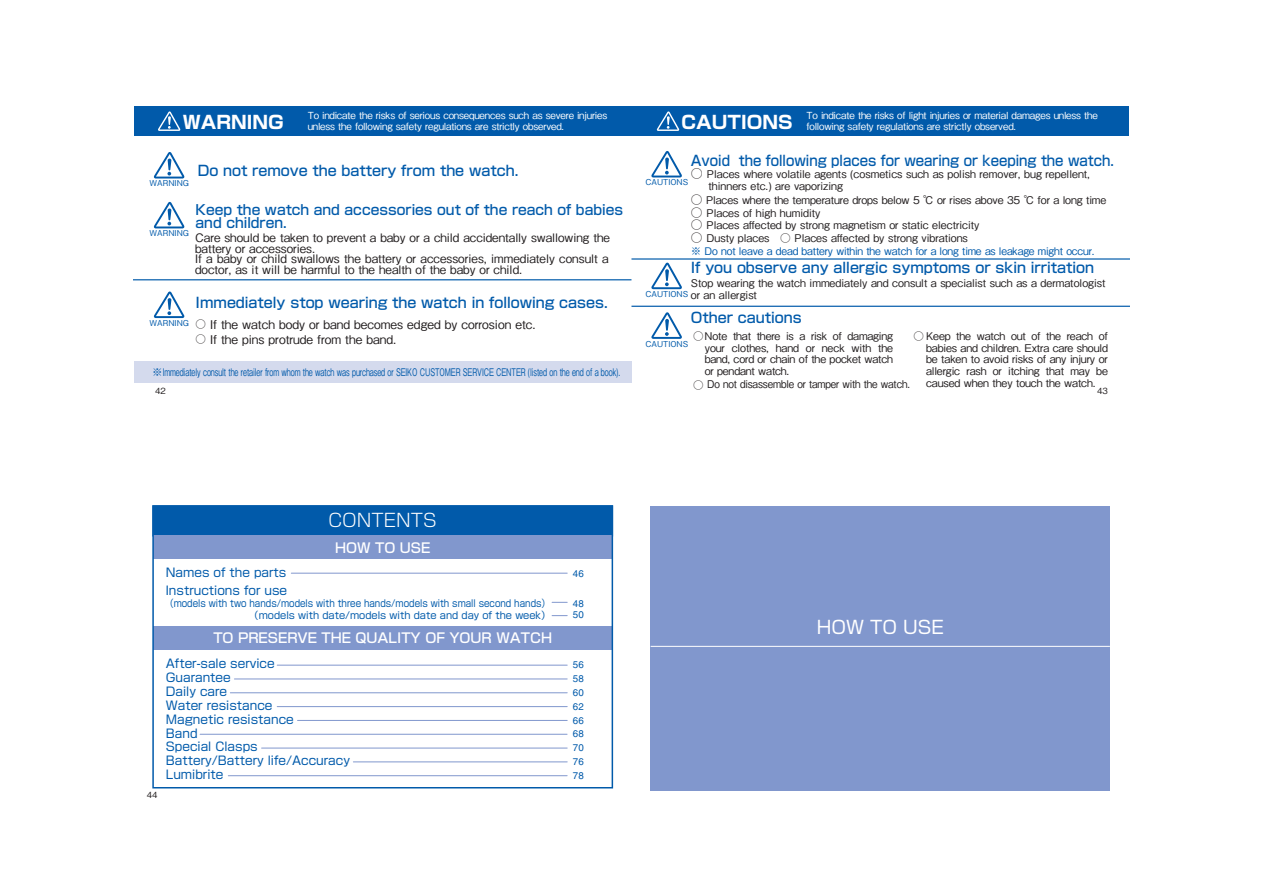
<style>
.page{position:relative;width:1263px;height:893px;background:#fff}
.page>*{position:absolute;margin:0;border:0;box-sizing:border-box;transform-origin:0 0}
.t1{font:700 18px "Shin Go Pro";color:#fff}
.t2{font:18px "Shin Go Pro";color:#fff}
.t3{font:300 18px "Shin Go Pro";color:#fff}
.t4{font:500 14.25px "Shin Go Pro";color:#015aaa}
.t5{font:500 14.25px "Shin Go Pro";color:#015aaa;scale:.93 1}
.t6{font:500 13.8px/13.8px "Shin Go Pro";color:#015aaa}
.t7{font:500 13.5px "Shin Go Pro";color:#fff}
.t8{font:12px/13.8px "Shin Go Pro";color:#015aaa}
.t9{font:500 12px "Gothic BBB Pro";color:#231f20}
.t10{font:500 11.7px/10.6px "Gothic BBB Pro";color:#231f20}
.t11{font:500 10.65px/11.7px "Gothic BBB Pro";color:#231f20}
.t12{font:500 10.65px "Gothic BBB Pro";color:#231f20;scale:.93 1}
.t13{font:500 10.5px "Gothic BBB Pro";letter-spacing:-.01em;color:#015aaa}
.t14{font:500 9.75px/11.2px "Gothic BBB Pro";letter-spacing:-.015em;color:#fff}
.t15{font:9.75px/12.8px "Shin Go Pro";color:#015aaa;text-align:right;scale:.89 1}
.t16{font:9.75px/13.8px "Helvetica";color:#015aaa}
.t17{font:500 8.55px "Gothic BBB Pro";color:#231f20}
.t18{font:500 8.1px "Gothic BBB Pro";color:#015aaa}
.s1{font-size:10.5px}
.s2{font-size:12px}
.s3{font-size:11.7px}
</style>
<div class="page">
<div style="left:651px;top:506px;width:459px;height:285px;background:#8197cd"></div>
<hr style="left:651px;top:646px;width:459px;height:1px;background:#fff">
<div style="left:153px;top:506px;width:459px;height:30px;background:#015aaa"></div>
<div style="left:152px;top:505px;width:461px;height:32px;border:2px solid #015aaa"></div>
<div style="left:153px;top:536px;width:459px;height:23px;background:#8197cd"></div>
<div style="left:153px;top:626px;width:459px;height:23px;background:#8197cd"></div>
<div style="left:152px;top:505px;width:461px;height:283px;border:2px solid #015aaa"></div>
<hr style="left:291px;top:573px;width:276px;height:1px;background:#8197cd">
<svg style="left:552px;top:602px;width:15px;height:1px"></svg>
<svg style="left:552px;top:615px;width:15px;height:1px"></svg>
<hr style="left:277px;top:665px;width:290px;height:1px;background:#8197cd">
<hr style="left:230px;top:692px;width:337px;height:1px;background:#8197cd">
<hr style="left:234px;top:679px;width:333px;height:1px;background:#8197cd">
<hr style="left:277px;top:706px;width:290px;height:1px;background:#8197cd">
<hr style="left:298px;top:720px;width:269px;height:1px;background:#8197cd">
<hr style="left:200px;top:734px;width:367px;height:1px;background:#8197cd">
<hr style="left:353px;top:762px;width:214px;height:1px;background:#8197cd">
<hr style="left:228px;top:775px;width:339px;height:1px;background:#8197cd">
<hr style="left:262px;top:748px;width:305px;height:1px;background:#8197cd">
<div style="left:631px;top:106px;width:498px;height:30px;background:#015aaa"></div>
<hr style="left:631px;top:258px;width:498px;height:2px;background:#015aaa">
<hr style="left:631px;top:306px;width:498px;height:1px;background:#015aaa">
<svg style="left:651px;top:151px;width:31px;height:26px"></svg>
<svg style="left:651px;top:312px;width:31px;height:27px"></svg>
<svg style="left:651px;top:263px;width:31px;height:26px"></svg>
<svg style="left:657px;top:111px;width:22px;height:20px"></svg>
<div style="left:134px;top:106px;width:497px;height:30px;background:#015aaa"></div>
<svg style="left:158px;top:111px;width:22px;height:20px"></svg>
<svg style="left:154px;top:152px;width:30px;height:27px"></svg>
<svg style="left:154px;top:202px;width:30px;height:26px"></svg>
<svg style="left:154px;top:291px;width:30px;height:27px"></svg>
<hr style="left:134px;top:279px;width:497px;height:1px;background:#015aaa">
<div style="left:134px;top:361px;width:497px;height:22px;background:#d4daed"></div>
<p class="t14" style="left:308px;top:109px;width:301px">To indicate the risks of serious consequences such as severe injuries unless the following safety regulations are strictly observed.</p>
<h1 class="t1" style="left:183px;top:108px;width:102px">WARNING</h1>
<h2 class="t4" style="left:198px;top:158px;width:322px">Do not remove the battery from the watch.</h2>
<p class="t18" style="left:150px;top:177px;width:41px">WARNING</p>
<p class="t6" style="left:196px;top:201px;width:429px">Keep the watch and accessories out of the reach of babies and children.</p>
<p class="t18" style="left:150px;top:227px;width:41px">WARNING</p>
<p class="t10" style="left:195px;top:231px;width:416px">Care should be taken to prevent a baby or a child accidentally swallowing the battery or accessories.<br>If a baby or child swallows the battery or accessories, immediately consult a doctor, as it will be harmful to the health of the baby or child.</p>
<h2 class="t4" style="left:196px;top:291px;width:414px">Immediately stop wearing the watch in following cases.</h2>
<p class="t9" style="left:196px;top:314px;width:341px"><span class="s1">○</span> If the watch body or band becomes edged by corrosion etc.</p>
<p class="t9" style="left:196px;top:329px;width:202px"><span class="s1">○</span> If the pins protrude from the band.</p>
<p class="t18" style="left:150px;top:316px;width:41px">WARNING</p>
<p class="t13" style="left:152px;top:363px;width:469px">※Immediately consult the retailer from whom the watch was purchased or SEIKO CUSTOMER SERVICE CENTER (listed on the end of a book).</p>
<p class="t17" style="left:155px;top:384px;width:12px">42</p>
<h1 class="t1" style="left:681px;top:108px;width:113px">CAUTIONS</h1>
<p class="t14" style="left:807px;top:109px;width:293px">To indicate the risks of light injuries or material damages unless the following safety regulations are strictly observed.</p>
<h2 class="t5" style="left:691px;top:148px;width:456px">Avoid the following places for wearing or keeping the watch.</h2>
<p class="t11" style="left:691px;top:166px;width:401px;line-height:12.8px"><span class="s2">○</span> Places where volatile agents (cosmetics such as polish remover, bug repellent,　 thinners etc.) are vaporizing</p>
<p class="t11" style="left:691px;top:193px;width:417px"><span class="s3">○</span> Places where the temperature drops below 5 ℃ or rises above 35 ℃ for a long time</p>
<p class="t11" style="left:691px;top:205px;width:142px"><span class="s3">○</span> Places of high humidity　</p>
<p class="t11" style="left:691px;top:218px;width:290px"><span class="s3">○</span> Places affected by strong magnetism or static electricity</p>
<p class="t11" style="left:691px;top:231px;width:279px"><span class="s3">○</span> Dusty places　○ Places affected by strong vibrations</p>
<p class="t13" style="left:691px;top:242px;width:405px">※ Do not leave a dead battery within the watch for a long time as leakage might occur.</p>
<p class="t18" style="left:645px;top:176px;width:44px">CAUTIONS</p>
<p class="t11" style="left:749px;top:218px;width:7px">f</p>
<p class="t11" style="left:749px;top:218px;width:7px">f</p>
<p class="t11" style="left:837px;top:231px;width:7px">f</p>
<p class="t11" style="left:837px;top:231px;width:7px">f</p>
<h2 class="t4" style="left:691px;top:256px;width:405px">If you observe any allergic symptoms or skin irritation</h2>
<p class="t11" style="left:645px;top:276px;width:462px;text-indent:45px">Stop wearing the watch immediately and consult a specialist such as a dermatologist<br><sup>CAUTIONS</sup> or an allergist</p>
<h2 class="t4" style="left:691px;top:306px;width:112px">Other cautions</h2>
<p class="t11" style="left:693px;top:329px;width:201px"><span class="s1">○</span>Note that there is a risk of damaging</p>
<p class="t12" style="left:693px;top:375px;width:235px"><span class="s1">○</span> Do not disassemble or tamper with the watch.</p>
<p class="t11" style="left:926px;top:329px;width:183px;text-align:justify;text-indent:-12px"><span class="s1">○</span> Keep the watch out of the reach of babies and children. Extra care should be taken to avoid risks of any injury or allergic rash or itching that may be caused when they touch the watch.</p>
<p class="t18" style="left:645px;top:337px;width:44px">CAUTIONS</p>
<p class="t11" style="left:705px;top:340px;width:190px;text-align:justify">your clothes, hand or neck with the band, cord or chain of the pocket watch or pendant watch.</p>
<p class="t17" style="left:1097px;top:384px;width:12px">43</p>
<p class="t17" style="left:147px;top:788px;width:12px">44</p>
<h1 class="t3" style="left:329px;top:506px;width:110px">CONTENTS</h1>
<p class="t7" style="left:335px;top:537px;width:97px">HOW TO USE</p>
<p class="t8" style="left:166px;top:562px;width:123px;line-height:18px">Names of the parts<br>Instructions for use</p>
<p class="t15" style="left:165px;top:595px;width:435px">（models with two hands/models with three hands/models with small second hands）（models with date/models with date and day of the week）</p>
<p class="t7" style="left:213px;top:627px;width:340px">TO PRESERVE THE QUALITY OF YOUR WATCH</p>
<p class="t8" style="left:166px;top:655px;width:186px">After-sale service<br>Guarantee<br>Daily care<br>Water resistance<br>Magnetic resistance<br>Band<br>Special Clasps<br>Battery/Battery life/Accuracy<br>Lumibrite</p>
<p class="t16" style="left:573px;top:567px;width:12px">46</p>
<p class="t16" style="left:573px;top:598px;width:12px;line-height:11.2px">48<br>50</p>
<p class="t16" style="left:573px;top:658px;width:12px;text-align:justify">56<br>58<br>60<br>62<br>66<br>68<br>70<br>76<br>78</p>
<h1 class="t2" style="left:817px;top:612px;width:128px">HOW TO USE</h1>
</div>
